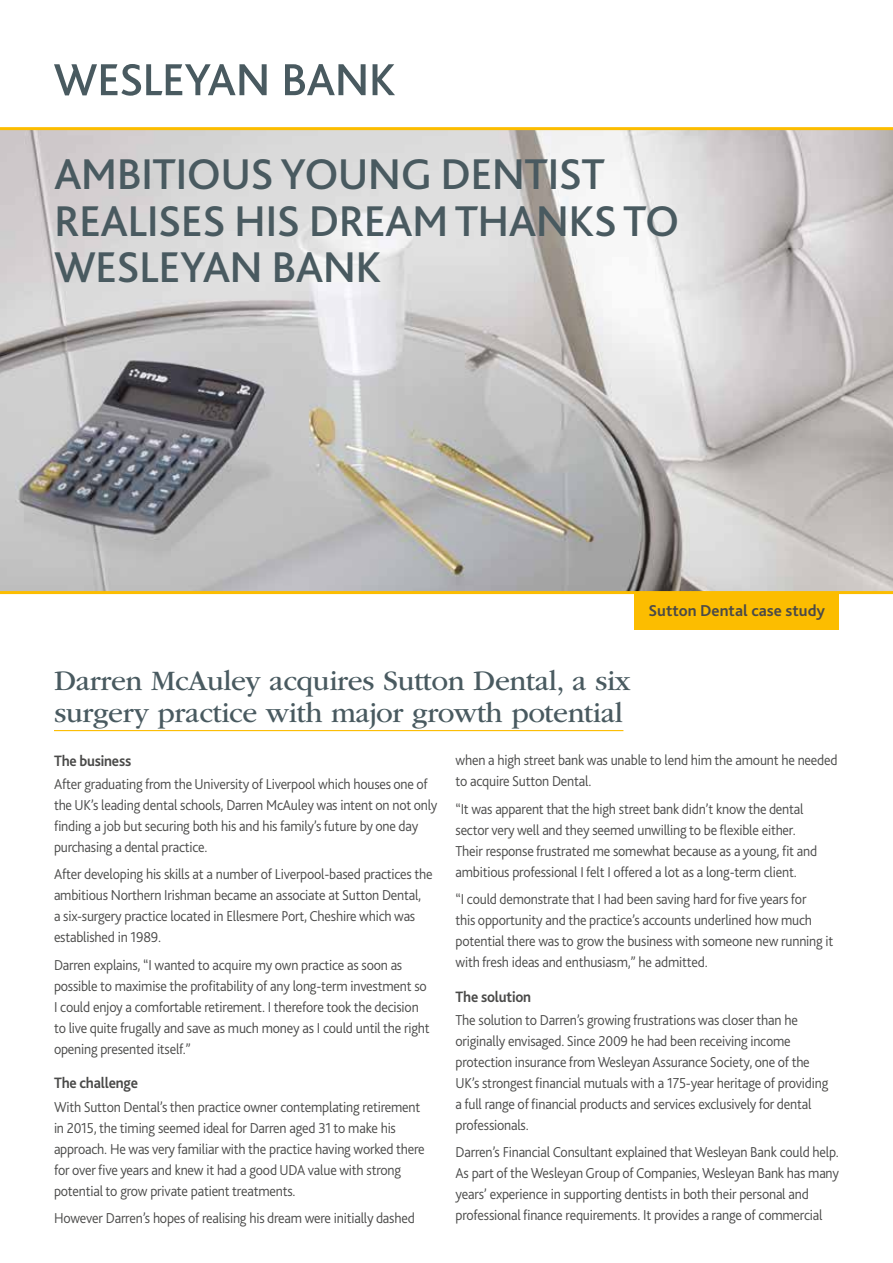
<style>
.page{position:relative;width:893px;height:1263px;background:#fff}
.page>*{position:absolute;margin:0;border:0;box-sizing:border-box;transform-origin:0 0}
.t1{font:500 45px/46.5px "Bliss";letter-spacing:-.015em;color:#495a60}
.t2{font:29.25px/31.5px "ITC Garamond Std";letter-spacing:-.015em;color:#495a60}
.t3{font:700 16.5px "Bliss";color:#4a4a49}
.t4{font:700 15.75px "Bliss";letter-spacing:-.015em;color:#4a4a49;scale:.94 1}
.t5{font:300 15px/21px "Bliss";letter-spacing:-.015em;color:#4a4a49;scale:.94 1}
</style>
<div class="page">
<svg style="left:0;top:127px;width:893px;height:467px;background:#c5c2c0"></svg>
<div style="left:635px;top:593px;width:204px;height:36px;background:#fcbd00"></div>
<hr style="left:54px;top:730px;width:569px;height:1px;background:#fcbd00">
<svg style="left:285px;top:64px;width:81px;height:31px"></svg>
<svg style="left:373px;top:64px;width:22px;height:31px"></svg>
<svg style="left:54px;top:64px;width:213px;height:32px"></svg>
<h1 class="t1" style="left:54px;top:151px;width:627px">AMBITIOUS YOUNG DENTIST<br>REALISES HIS DREAM THANKS TO<br>WESLEYAN BANK</h1>
<p class="t3" style="left:648px;top:600px;width:178px">Sutton Dental case study</p>
<h2 class="t2" style="left:54px;top:665px;width:578px">Darren McAuley acquires Sutton Dental, a six surgery practice with major growth potential</h2>
<p class="t4" style="left:54px;top:751px;width:84px">The business</p>
<p class="t5" style="left:54px;top:773px;width:409px">After graduating from the University of Liverpool which houses one of the UK’s leading dental schools, Darren McAuley was intent on not only finding a job but securing both his and his family’s future by one day purchasing a dental practice.</p>
<p class="t5" style="left:54px;top:864px;width:404px">After developing his skills at a number of Liverpool-based practices the ambitious Northern Irishman became an associate at Sutton Dental,<br>a six-surgery practice located in Ellesmere Port, Cheshire which was established in 1989.</p>
<p class="t5" style="left:54px;top:954px;width:401px">Darren explains, “I wanted to acquire my own practice as soon as possible to maximise the profitability of any long-term investment so I could enjoy a comfortable retirement. I therefore took the decision to live quite frugally and save as much money as I could until the right opening presented itself.”</p>
<p class="t4" style="left:54px;top:1073px;width:91px">The challenge</p>
<p class="t5" style="left:54px;top:1096px;width:396px">With Sutton Dental’s then practice owner contemplating retirement in 2015, the timing seemed ideal for Darren aged 31 to make his approach. He was very familiar with the practice having worked there for over five years and knew it had a good UDA value with strong potential to grow private patient treatments.</p>
<p class="t5" style="left:54px;top:1207px;width:385px">However Darren’s hopes of realising his dream were initially dashed</p>
<p class="t5" style="left:456px;top:750px;width:408px">when a high street bank was unable to lend him the amount he needed to acquire Sutton Dental.</p>
<p class="t5" style="left:456px;top:798px;width:386px">“It was apparent that the high street bank didn’t know the dental sector very well and they seemed unwilling to be flexible either.<br>Their response frustrated me somewhat because as a young, fit and ambitious professional I felt I offered a lot as a long-term client.</p>
<p class="t5" style="left:456px;top:889px;width:403px">“I could demonstrate that I had been saving hard for five years for<br>this opportunity and the practice’s accounts underlined how much potential there was to grow the business with someone new running it with fresh ideas and enthusiasm,” he admitted.</p>
<p class="t4" style="left:456px;top:987px;width:82px">The solution</p>
<p class="t5" style="left:456px;top:1009px;width:398px">The solution to Darren’s growing frustrations was closer than he originally envisaged. Since 2009 he had been receiving income protection insurance from Wesleyan Assurance Society, one of the UK’s strongest financial mutuals with a 175-year heritage of providing a full range of financial products and services exclusively for dental professionals.</p>
<p class="t5" style="left:456px;top:1142px;width:409px">Darren’s Financial Consultant explained that Wesleyan Bank could help.<br>As part of the Wesleyan Group of Companies, Wesleyan Bank has many years’ experience in supporting dentists in both their personal and professional finance requirements. It provides a range of commercial</p>
</div>
